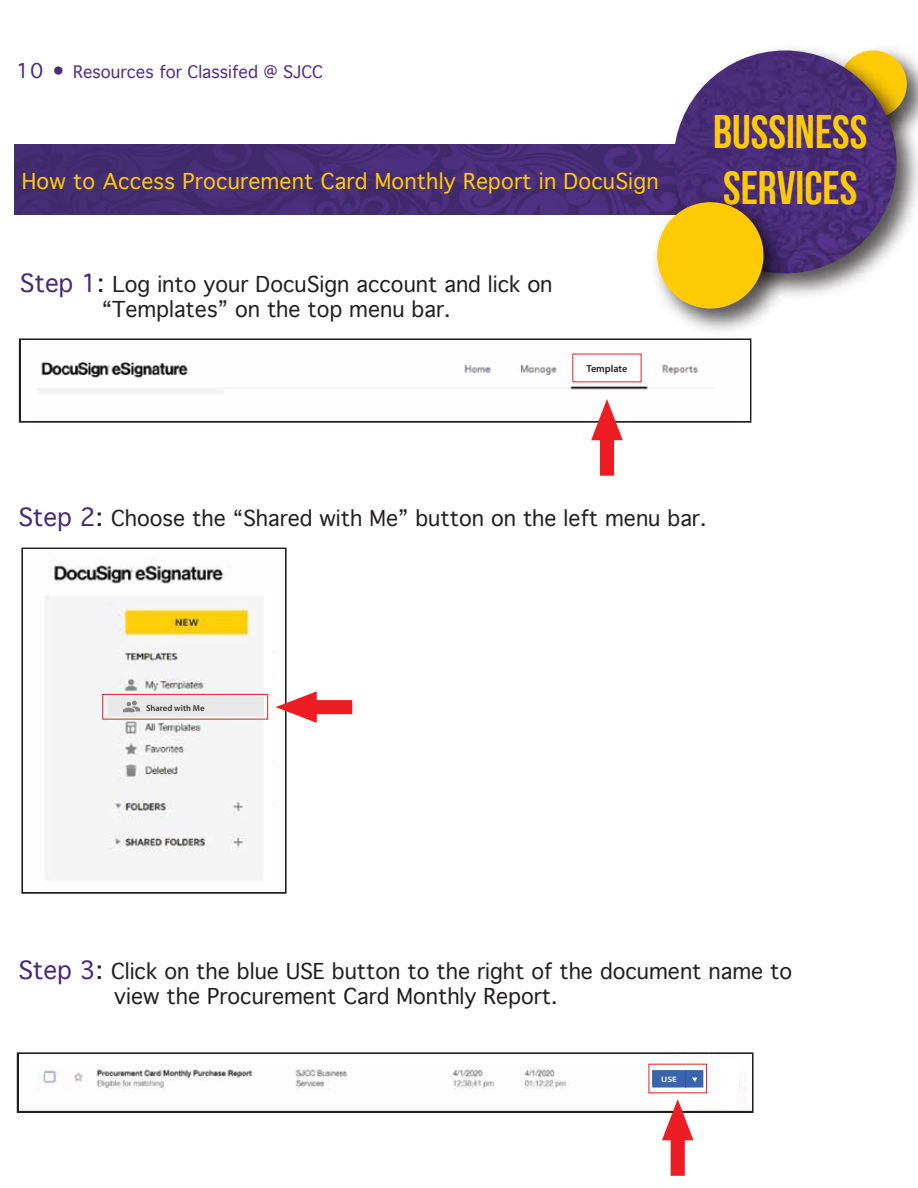
<style>
.page{position:relative;width:918px;height:1188px;background:#fff}
.page>*{position:absolute;margin:0;border:0;box-sizing:border-box;transform-origin:0 0}
.t1{font:46.95px/56.4px "Bebas Neue";color:#ffca06}
.t2{font:21px/25.2px "Geneva";color:#231f20}
.t3{font:21px "Geneva";letter-spacing:.01em;color:#ffca06}
.t4{font:16.5px "Geneva";color:#532d87}
.t5{font:600 10.2px "Myriad Pro";color:#231f20}
.t6{font:600 8.7px "Myriad Pro";color:#323232}
.t7{font:600 7.95px "Myriad Pro";color:#fff;scale:1.19 1}
.s1{font-size:19.5px;color:#4d2b7b}
.s2{font-size:24px;color:#472974}
.s3{font-size:24px}
</style>
<div class="page">
<svg style="left:19px;top:338px;width:732px;height:85px"></svg>
<img style="left:21px;top:341px;width:728px;height:79px">
<div style="left:568px;top:355px;width:85px;height:26px;background:#fff"></div>
<svg style="left:591px;top:399px;width:32px;height:77px"></svg>
<img style="left:15px;top:145px;width:516px;height:69px">
<img style="left:531px;top:48px;width:387px;height:248px">
<img style="left:674px;top:50px;width:223px;height:223px;border-radius:111px">
<img style="left:644px;top:189px;width:153px;height:153px">
<div style="left:657px;top:202px;width:107px;height:107px;background:#ffca06;border-radius:50%"></div>
<svg style="left:21px;top:548px;width:266px;height:346px"></svg>
<img style="left:24px;top:550px;width:260px;height:341px">
<div style="left:121px;top:692px;width:106px;height:5px;background:#f3dcdd"></div>
<hr style="left:158px;top:690px;width:57px;height:3px;background:#f4f3f4">
<div style="left:108px;top:697px;width:156px;height:19px;background:#e9e8e9"></div>
<svg style="left:123px;top:701px;width:17px;height:12px"></svg>
<div style="left:264px;top:586px;width:7px;height:294px;background:#fff"></div>
<div style="left:102px;top:694px;width:166px;height:26px;border:1px solid #ed1d24"></div>
<svg style="left:276px;top:691px;width:76px;height:32px"></svg>
<svg style="left:17px;top:1052px;width:737px;height:61px;fill:#231f20"></svg>
<img style="left:19px;top:1055px;width:732px;height:56px">
<div style="left:661px;top:1058px;width:78px;height:51px;background:#fff"></div>
<div style="left:31px;top:1058px;width:717px;height:6px;background:#fff"></div>
<div style="left:652px;top:1070px;width:51px;height:18px;background:#3965af"></div>
<svg style="left:685px;top:1070px;width:1px;height:18px"></svg>
<svg style="left:692px;top:1078px;width:5px;height:4px"></svg>
<svg style="left:662px;top:1099px;width:31px;height:77px"></svg>
<p class="t4" style="left:16px;top:63px;width:308px"><span class="s1">10 •</span> Resources for Classifed @ SJCC</p>
<p class="t3" style="left:22px;top:170px;width:638px">How to Access Procurement Card Monthly Report in DocuSign</p>
<p class="t2" style="left:102px;top:272px;width:452px;text-indent:-82px"><span class="s2">Step 1</span><span class="s3">:</span> Log into your DocuSign account and lick on “Templates” on the top menu bar.</p>
<p class="t5" style="left:586px;top:362px;width:42px">Template</p>
<h1 class="t1" style="left:713px;top:103px;width:156px">BUSSINESS<br>SERVICES</h1>
<p class="t2" style="left:18px;top:506px;width:690px"><span class="s2">Step 2</span><span class="s3">:</span> Choose the “Shared with Me” button on the left menu bar.</p>
<p class="t6" style="left:146px;top:703px;width:60px">Shared with Me</p>
<p class="t2" style="left:114px;top:959px;width:679px;text-indent:-96px"><span class="s2">Step 3</span><span class="s3">:</span> Click on the blue USE button to the right of the document name to view the Procurement Card Monthly Report.</p>
<p class="t7" style="left:661px;top:1074px;width:15px">USE</p>
</div>
